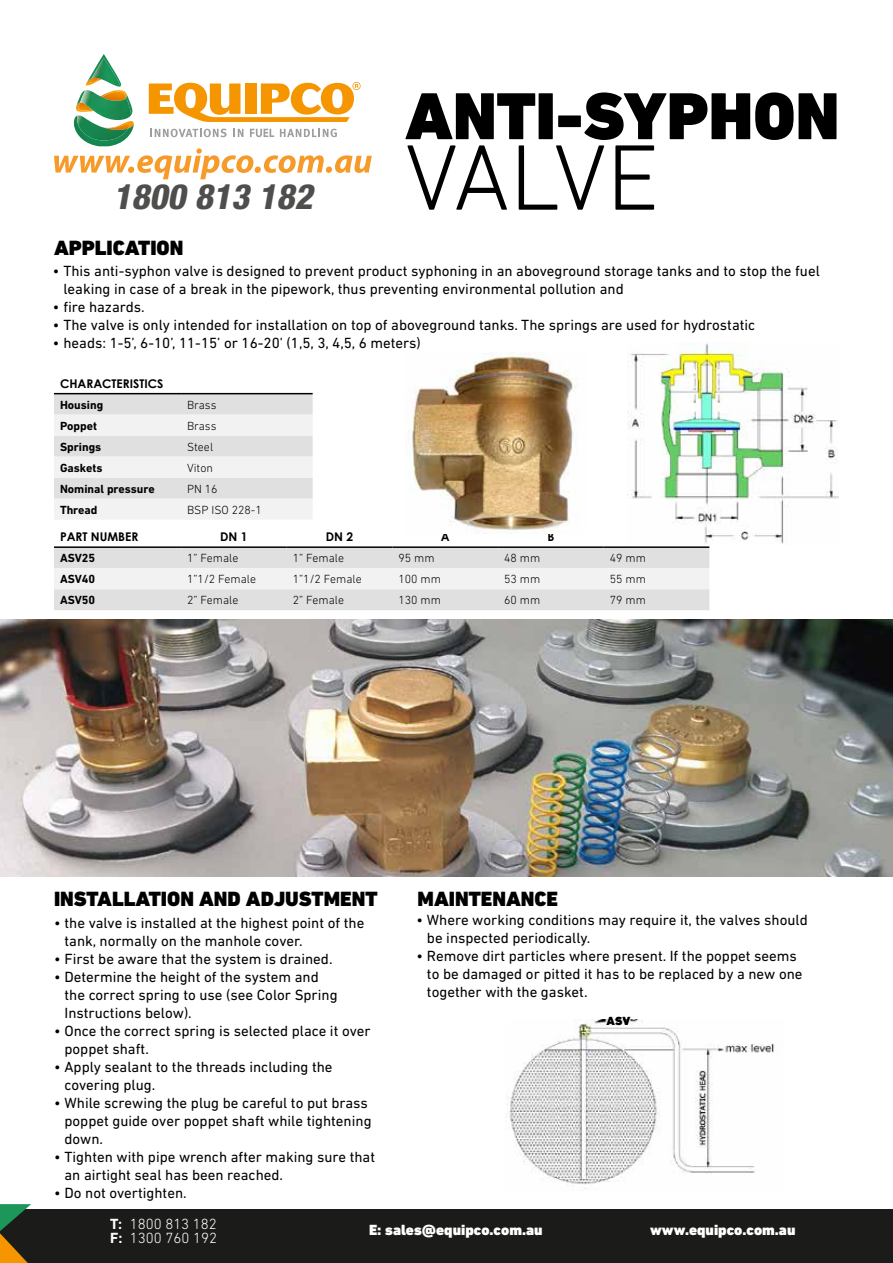
<style>
.page{position:relative;width:893px;height:1263px;background:#fff}
.page>*{position:absolute;margin:0;border:0;box-sizing:border-box;transform-origin:0 0}
.t1{font:300 94.5px "DIN Next LT Pro";letter-spacing:-.025em;color:#000}
.t2{font:900 67.5px "DIN Next LT Pro";color:#000}
.t3{font:italic 800 condensed 34.8px "Helvetica Neue";color:#4e4e4d}
.t4{font:900 21px "DIN Next LT Pro";color:#000}
.t5{font:15px/18px "DIN Next LT Pro";color:#000}
.t6{font:900 15px "DIN Next LT Pro";color:#fff}
.t7{font:300 15px/14.5px "DIN Next LT Pro";color:#fff}
.t8{font:300 12px "DIN Next LT Pro";color:#000}
.t9{font:700 12px "DIN Next LT Pro";color:#000}
.t10{font:700 12px "Century Gothic";color:#000}
.t11{font:900 12px "DIN Next LT Pro";color:#000}
.s1{font-weight:700}
</style>
<div class="page">
<div style="left:0;top:1209px;width:893px;height:54px;background:#1b1b1a"></div>
<svg style="left:0;top:1204px;width:31px;height:59px"></svg>
<svg style="left:54px;top:148px;width:318px;height:31px"></svg>
<svg style="left:150px;top:129px;width:77px;height:8px"></svg>
<svg style="left:234px;top:129px;width:9px;height:8px"></svg>
<svg style="left:280px;top:129px;width:57px;height:8px"></svg>
<img style="left:77px;top:131px;width:51px;height:10px">
<svg style="left:75px;top:54px;width:59px;height:77px"></svg>
<img style="left:91px;top:58px;width:30px;height:29px">
<svg style="left:149px;top:82px;width:212px;height:40px"></svg>
<svg style="left:250px;top:129px;width:24px;height:8px"></svg>
<svg style="left:54px;top:394px;width:259px;height:125px"></svg>
<hr style="left:54px;top:393px;width:127px;height:1px;background:#000">
<hr style="left:181px;top:393px;width:132px;height:1px;background:#000">
<svg style="left:54px;top:548px;width:655px;height:62px"></svg>
<hr style="left:54px;top:546px;width:127px;height:2px;background:#000">
<hr style="left:181px;top:546px;width:106px;height:2px;background:#000">
<hr style="left:287px;top:546px;width:105px;height:2px;background:#000">
<hr style="left:392px;top:546px;width:106px;height:2px;background:#000">
<hr style="left:498px;top:546px;width:106px;height:2px;background:#000">
<hr style="left:604px;top:546px;width:105px;height:2px;background:#000">
<img style="left:627px;top:343px;width:212px;height:201px">
<img style="left:0;top:619px;width:893px;height:257px">
<img style="left:412px;top:353px;width:166px;height:181px">
<img style="left:506px;top:1020px;width:268px;height:171px">
<h3 class="t3" style="left:113px;top:175px;width:208px">1800 813 182</h3>
<h2 class="t2" style="left:405px;top:76px;width:436px">ANTI-SYPHON</h2>
<h1 class="t1" style="left:405px;top:123px;width:256px">VALVE</h1>
<h3 class="t4" style="left:54px;top:235px;width:131px">APPLICATION</h3>
<p class="t5" style="left:63px;top:262px;width:758px;text-indent:-10px">• This anti-syphon valve is designed to prevent product syphoning in an aboveground storage tanks and to stop the fuel leaking in case of a break in the pipework, thus preventing environmental pollution and</p>
<p class="t5" style="left:53px;top:298px;width:93px">• fire hazards.</p>
<p class="t5" style="left:53px;top:316px;width:704px">• The valve is only intended for installation on top of aboveground tanks. The springs are used for hydrostatic</p>
<p class="t5" style="left:53px;top:334px;width:369px">• heads: 1-5’, 6-10’, 11-15’ or 16-20’ (1,5, 3, 4,5, 6 meters)</p>
<p class="t10" style="left:60px;top:374px;width:105px">CHARACTERISTICS</p>
<p class="t9" style="left:60px;top:398px;width:45px">Housing</p>
<p class="t8" style="left:187px;top:398px;width:31px">Brass</p>
<p class="t9" style="left:60px;top:419px;width:39px">Poppet</p>
<p class="t8" style="left:187px;top:419px;width:31px">Brass</p>
<p class="t9" style="left:60px;top:440px;width:43px">Springs</p>
<p class="t8" style="left:187px;top:440px;width:28px">Steel</p>
<p class="t9" style="left:60px;top:461px;width:44px">Gaskets</p>
<p class="t8" style="left:187px;top:461px;width:27px">Viton</p>
<p class="t9" style="left:60px;top:482px;width:96px">Nominal pressure</p>
<p class="t8" style="left:187px;top:482px;width:32px">PN 16</p>
<p class="t9" style="left:60px;top:503px;width:39px">Thread</p>
<p class="t8" style="left:187px;top:503px;width:76px">BSP ISO 228-1</p>
<p class="t10" style="left:60px;top:528px;width:80px">PART NUMBER</p>
<p class="t10" style="left:220px;top:528px;width:29px">DN 1</p>
<p class="t10" style="left:326px;top:528px;width:29px">DN 2</p>
<p class="t10" style="left:441px;top:528px;width:10px">A</p>
<p class="t10" style="left:547px;top:528px;width:8px">B</p>
<p class="t9" style="left:60px;top:551px;width:37px">ASV25</p>
<p class="t8" style="left:187px;top:551px;width:53px">1” Female</p>
<p class="t8" style="left:293px;top:551px;width:53px">1” Female</p>
<p class="t8" style="left:398px;top:551px;width:38px">95 mm</p>
<p class="t8" style="left:504px;top:551px;width:38px">48 mm</p>
<p class="t8" style="left:610px;top:551px;width:38px">49 mm</p>
<p class="t9" style="left:60px;top:572px;width:37px">ASV40</p>
<p class="t8" style="left:187px;top:572px;width:70px">1”1/2 Female</p>
<p class="t8" style="left:293px;top:572px;width:70px">1”1/2 Female</p>
<p class="t8" style="left:398px;top:572px;width:44px">100 mm</p>
<p class="t8" style="left:504px;top:572px;width:38px">53 mm</p>
<p class="t8" style="left:610px;top:572px;width:38px">55 mm</p>
<p class="t9" style="left:60px;top:593px;width:37px">ASV50</p>
<p class="t8" style="left:187px;top:593px;width:53px">2” Female</p>
<p class="t8" style="left:293px;top:593px;width:53px">2” Female</p>
<p class="t8" style="left:398px;top:593px;width:44px">130 mm</p>
<p class="t8" style="left:504px;top:593px;width:38px">60 mm</p>
<p class="t8" style="left:610px;top:593px;width:38px">79 mm</p>
<h3 class="t4" style="left:54px;top:886px;width:325px">INSTALLATION AND ADJUSTMENT</h3>
<h3 class="t4" style="left:418px;top:886px;width:142px">MAINTENANCE</h3>
<p class="t5" style="left:64px;top:914px;width:301px;text-indent:-10px">• the valve is installed at the highest point of the tank, normally on the manhole cover.</p>
<p class="t5" style="left:54px;top:950px;width:280px">• First be aware that the system is drained.</p>
<p class="t5" style="left:64px;top:968px;width:275px;text-indent:-10px">• Determine the height of the system and the correct spring to use (see Color Spring<br>Instructions below).</p>
<p class="t5" style="left:64px;top:1022px;width:308px;text-indent:-10px">• Once the correct spring is selected place it over poppet shaft.</p>
<p class="t5" style="left:64px;top:1058px;width:270px;text-indent:-10px">• Apply sealant to the threads including the covering plug.</p>
<p class="t5" style="left:64px;top:1094px;width:309px;text-indent:-10px">• While screwing the plug be careful to put brass poppet guide over poppet shaft while tightening down.</p>
<p class="t5" style="left:64px;top:1148px;width:312px;text-indent:-10px">• Tighten with pipe wrench after making sure that an airtight seal has been reached.</p>
<p class="t5" style="left:54px;top:1184px;width:134px">• Do not overtighten.</p>
<p class="t5" style="left:427px;top:911px;width:382px;text-indent:-10px">• Where working conditions may require it, the valves should be inspected periodically.</p>
<p class="t5" style="left:427px;top:947px;width:377px;text-indent:-10px">• Remove dirt particles where present. If the poppet seems to be damaged or pitted it has to be replaced by a new one together with the gasket.</p>
<p class="t11" style="left:607px;top:1013px;width:25px">ASV</p>
<p class="t7" style="left:110px;top:1216px;width:108px"><span class="s1">T:</span> 1800 813 182<br><span class="s1">F:</span> 1300 760 192</p>
<p class="t6" style="left:369px;top:1220px;width:175px">E: sales@equipco.com.au</p>
<p class="t6" style="left:650px;top:1220px;width:147px">www.equipco.com.au</p>
</div>
